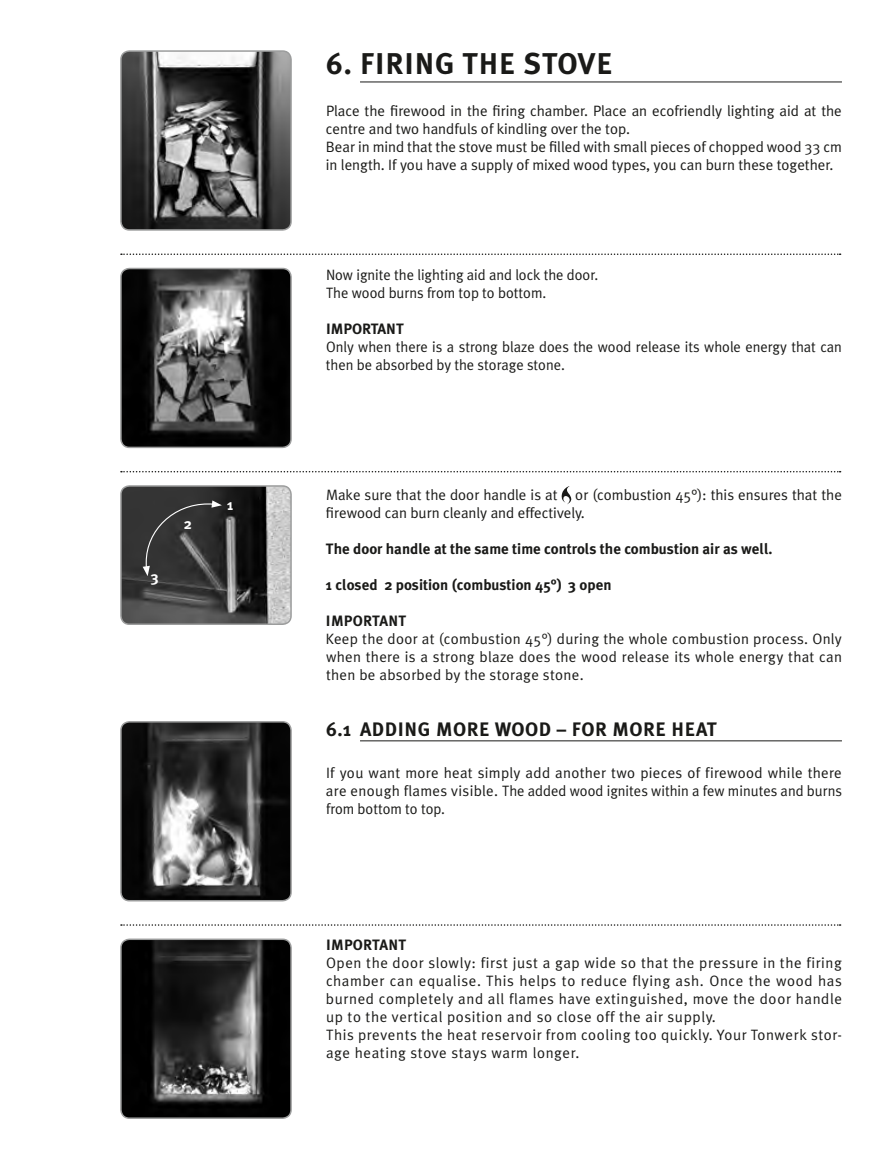
<style>
.page{position:relative;width:893px;height:1170px;background:#fff}
.page>*{position:absolute;margin:0;border:0;box-sizing:border-box;transform-origin:0 0}
.t1{font:700 30px "Meta Plus";letter-spacing:.03em;color:#1a1a18}
.t2{font:700 19.5px "Meta Plus";letter-spacing:.03em;color:#1a1a18}
.t3{font:15px/18px "Meta Plus Normal";color:#1a1a18}
.t4{font:15px/18px "Meta Plus Normal";letter-spacing:.04em;color:#1a1a18}
.t5{font:700 15px "Meta Plus";color:#1a1a18}
.t6{font:700 15px "Meta Plus";letter-spacing:.02em;color:#1a1a18}
.t7{font:700 15px "Meta Plus";color:#fff}
</style>
<div class="page">
<hr style="left:360px;top:82px;width:482px;height:1px;background:#1a1a18">
<img style="left:123px;top:53px;width:166px;height:175px">
<div style="left:120px;top:50px;width:172px;height:181px;border:2px solid #9c9d9d;border-radius:9px"></div>
<img style="left:121px;top:268px;width:170px;height:179px">
<div style="left:120px;top:268px;width:172px;height:180px;border:2px solid #9c9d9d;border-radius:9px"></div>
<svg style="left:121px;top:253px;width:720px;height:2px"></svg>
<svg style="left:121px;top:471px;width:720px;height:1px"></svg>
<svg style="left:561px;top:486px;width:10px;height:18px"></svg>
<img style="left:123px;top:488px;width:166px;height:136px">
<div style="left:120px;top:485px;width:172px;height:140px;border:2px solid #9c9d9d;border-radius:9px"></div>
<svg style="left:143px;top:500px;width:79px;height:76px;background:#3c3c3c"></svg>
<hr style="left:360px;top:740px;width:482px;height:1px;background:#1a1a18">
<img style="left:121px;top:721px;width:170px;height:179px">
<div style="left:120px;top:721px;width:172px;height:180px;border:2px solid #9c9d9d;border-radius:9px"></div>
<img style="left:121px;top:941px;width:170px;height:177px">
<div style="left:120px;top:938px;width:172px;height:180px;border:2px solid #9c9d9d;border-radius:9px"></div>
<svg style="left:121px;top:924px;width:720px;height:1px"></svg>
<p class="t7" style="left:151px;top:567px;width:9px">3</p>
<p class="t7" style="left:184px;top:515px;width:10px">2</p>
<p class="t7" style="left:227px;top:496px;width:8px">1</p>
<h1 class="t1" style="left:326px;top:47px;width:288px">6. FIRING THE STOVE</h1>
<p class="t3" style="left:326px;top:102px;width:517px">Place the firewood in the firing chamber. Place an ecofriendly lighting aid at the centre and two handfuls of kindling over the top.<br>Bear in mind that the stove must be filled with small pieces of chopped wood 33 cm in length. If you have a supply of mixed wood types, you can burn these together.</p>
<p class="t3" style="left:326px;top:265px;width:274px">Now ignite the lighting aid and lock the door.<br>The wood burns from top to bottom.</p>
<p class="t5" style="left:326px;top:320px;width:79px">IMPORTANT</p>
<p class="t3" style="left:326px;top:337px;width:517px">Only when there is a strong blaze does the wood release its whole energy that can then be absorbed by the storage stone.</p>
<p class="t3" style="left:326px;top:485px;width:517px">Make sure that the door handle is at or (combustion 45°): this ensures that the firewood can burn cleanly and effectively.</p>
<p class="t5" style="left:326px;top:540px;width:448px">The door handle at the same time controls the combustion air as well.</p>
<p class="t5" style="left:326px;top:576px;width:287px">1 closed 2 position (combustion 45°) 3 open</p>
<p class="t6" style="left:326px;top:612px;width:82px">IMPORTANT</p>
<p class="t3" style="left:326px;top:629px;width:518px;text-align:justify">Keep the door at (combustion 45°) during the whole combustion process. Only when there is a strong blaze does the wood release its whole energy that can then be absorbed by the storage stone.</p>
<h2 class="t2" style="left:326px;top:718px;width:266px">6.1 ADDING MORE WOOD – Formoreheat</h2>
<p class="t3" style="left:326px;top:763px;width:518px;text-align:justify">If you want more heat simply add another two pieces of firewood while there are enough flames visible. The added wood ignites within a few minutes and burns from bottom to top.</p>
<p class="t6" style="left:326px;top:936px;width:82px">IMPORTANT</p>
<p class="t4" style="left:326px;top:953px;width:518px">Open the door slowly: first just a gap wide so that the pressure in the firing chamber can equalise. This helps to reduce flying ash. Once the wood has burned completely and all flames have extinguished, move the door handle up to the vertical position and so close off the air supply.<br>This prevents the heat reservoir from cooling too quickly. Your Tonwerk stor&shy;age heating stove stays warm longer.</p>
</div>
